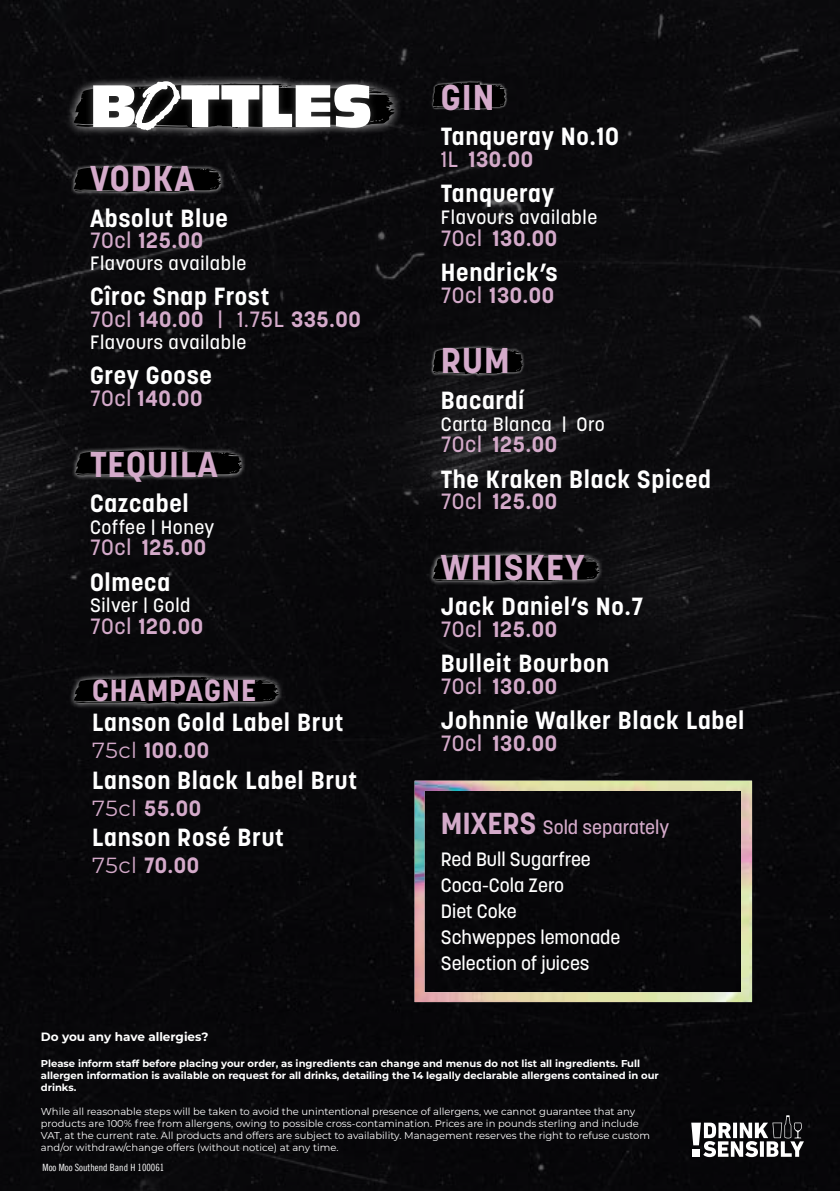
<style>
.page{position:relative;width:840px;height:1191px;background:#fff}
.page>*{position:absolute;margin:0;border:0;box-sizing:border-box;transform-origin:0 0}
.t1{font:62.6px "Antique Oli Com";letter-spacing:-.01em;color:#fff}
.t2{font:700 35.6px "Korolev";letter-spacing:.03em;color:#d4aaca}
.t3{font:700 30px "Korolev";letter-spacing:.03em;color:#d4aaca}
.t4{font:700 24.6px "Korolev";letter-spacing:.03em;color:#fff}
.t5{font:700 21.8px "Korolev";letter-spacing:.03em;color:#d4aaca}
.t6{font:500 19.2px/26px "Korolev";color:#fff}
.t7{font:500 19.2px "Korolev";letter-spacing:.03em;color:#fff}
.t8{font:700 12px "Montserrat";color:#fff}
.t9{font:10px/12px "Montserrat";color:#fff}
.t10{font:700 10px/12px "Montserrat";color:#fff}
.t11{font:10px "Trade Gothic LT Cond Eighteen";color:#fff}
.s1{font-family:"Cherry Blossoms";font-size:70.8px}
.s2{font-weight:500}
.s3{font-family:"Montserrat";font-weight:400}
.s4{font-weight:700;font-size:30px;color:#d4aaca}
.s5{color:#d4aaca}
</style>
<div class="page">
<div style="left:0;top:0;width:839px;height:1191px;background:#09090b"></div>
<div style="left:70px;top:162px;width:157px;height:34px;background:#fff;opacity:.81"></div>
<svg style="left:74px;top:165px;width:149px;height:27px"></svg>
<div style="left:71px;top:445px;width:177px;height:36px;background:#fff;opacity:.81"></div>
<svg style="left:75px;top:449px;width:169px;height:27px"></svg>
<div style="left:428px;top:550px;width:177px;height:36px;background:#fff;opacity:.81"></div>
<svg style="left:432px;top:555px;width:169px;height:27px"></svg>
<div style="left:430px;top:345px;width:96px;height:31px;background:#fff;opacity:.81"></div>
<svg style="left:432px;top:347px;width:92px;height:27px"></svg>
<div style="left:430px;top:80px;width:78px;height:30px;background:#fff;opacity:.81"></div>
<svg style="left:432px;top:82px;width:74px;height:27px"></svg>
<div style="left:68px;top:671px;width:218px;height:39px;background:#fff;opacity:.81"></div>
<svg style="left:74px;top:677px;width:208px;height:27px"></svg>
<img style="left:414px;top:780px;width:337px;height:222px">
<div style="left:64px;top:74px;width:341px;height:64px;background:#fff;opacity:.81"></div>
<svg style="left:74px;top:83px;width:325px;height:45px"></svg>
<div style="left:85px;top:74px;width:293px;height:64px;background:#fff;opacity:.24"></div>
<svg style="left:691px;top:1115px;width:112px;height:42px"></svg>
<h1 class="t1" style="left:90px;top:71px;width:283px">B<span class="s1">O</span>TTLES</h1>
<h2 class="t2" style="left:90px;top:156px;width:106px">VODKA</h2>
<h3 class="t4" style="left:90px;top:202px;width:139px">Absolut Blue</h3>
<h3 class="t5" style="left:90px;top:227px;width:114px"><span class="s2">70cl</span> 125.00</h3>
<h3 class="t7" style="left:90px;top:251px;width:158px">Flavours available</h3>
<h3 class="t4" style="left:90px;top:281px;width:181px">Cîroc Snap Frost</h3>
<h3 class="t5" style="left:90px;top:306px;width:272px"><span class="s2">70cl</span> 140.00 <span class="s2">| 1.75L</span> 335.00</h3>
<h3 class="t7" style="left:90px;top:330px;width:158px">Flavours available</h3>
<h3 class="t4" style="left:90px;top:360px;width:123px">Grey Goose</h3>
<h3 class="t5" style="left:90px;top:384px;width:114px"><span class="s2">70cl</span> 140.00</h3>
<h2 class="t2" style="left:90px;top:441px;width:129px">TEQUILA</h2>
<h3 class="t4" style="left:90px;top:488px;width:100px">Cazcabel</h3>
<h3 class="t7" style="left:90px;top:515px;width:126px">Coffee | Honey</h3>
<h3 class="t5" style="left:90px;top:534px;width:118px"><span class="s2">70cl</span> 125.00</h3>
<h3 class="t4" style="left:90px;top:566px;width:82px">Olmeca</h3>
<h3 class="t7" style="left:90px;top:593px;width:102px">Silver | Gold</h3>
<h3 class="t5" style="left:90px;top:612px;width:114px"><span class="s2">70cl</span> 120.00</h3>
<h3 class="t3" style="left:92px;top:671px;width:165px">CHAMPAGNE</h3>
<h3 class="t4" style="left:92px;top:707px;width:253px">Lanson Gold Label Brut</h3>
<h3 class="t5" style="left:92px;top:737px;width:118px"><span class="s3">75cl</span> 100.00</h3>
<h3 class="t4" style="left:92px;top:764px;width:266px">Lanson Black Label Brut</h3>
<h3 class="t5" style="left:92px;top:794px;width:110px"><span class="s3">75cl</span> 55.00</h3>
<h3 class="t4" style="left:92px;top:822px;width:193px">Lanson Rosé Brut</h3>
<h3 class="t5" style="left:92px;top:852px;width:108px"><span class="s3">75cl</span> 70.00</h3>
<h2 class="t2" style="left:440px;top:75px;width:55px">GIN</h2>
<h3 class="t4" style="left:440px;top:121px;width:180px">Tanqueray No.10</h3>
<h3 class="t5" style="left:440px;top:145px;width:94px"><span class="s2">1L</span> 130.00</h3>
<h3 class="t4" style="left:440px;top:178px;width:114px">Tanqueray</h3>
<h3 class="t7" style="left:440px;top:205px;width:158px">Flavours available</h3>
<h3 class="t5" style="left:440px;top:224px;width:118px"><span class="s2">70cl</span> 130.00</h3>
<h3 class="t4" style="left:440px;top:257px;width:118px">Hendrick’s</h3>
<h3 class="t5" style="left:440px;top:281px;width:115px"><span class="s2">70cl</span> 130.00</h3>
<h2 class="t2" style="left:440px;top:338px;width:70px">RUM</h2>
<h3 class="t4" style="left:440px;top:384px;width:85px">Bacardí</h3>
<h3 class="t7" style="left:440px;top:411px;width:165px">Carta Blanca | Oro</h3>
<h3 class="t5" style="left:440px;top:431px;width:118px"><span class="s2">70cl</span> 125.00</h3>
<h3 class="t4" style="left:440px;top:463px;width:271px">The Kraken Black Spiced</h3>
<h3 class="t5" style="left:440px;top:488px;width:118px"><span class="s2">70cl</span> 125.00</h3>
<h2 class="t2" style="left:440px;top:545px;width:145px">WHISKEY</h2>
<h3 class="t4" style="left:440px;top:591px;width:204px">Jack Daniel’s No.7</h3>
<h3 class="t5" style="left:440px;top:615px;width:118px"><span class="s2">70cl</span> 125.00</h3>
<h3 class="t4" style="left:440px;top:648px;width:170px">Bulleit Bourbon</h3>
<h3 class="t5" style="left:440px;top:672px;width:118px"><span class="s2">70cl</span> 130.00</h3>
<h3 class="t4" style="left:440px;top:705px;width:305px">Johnnie Walker Black Label</h3>
<h3 class="t5" style="left:440px;top:729px;width:118px"><span class="s2">70cl</span> 130.00</h3>
<h3 class="t6" style="left:440px;top:810px;width:230px;line-height:32.4px"><span class="s4">MIXERS</span> <span class="s5">Sold separately<br></span>Red Bull Sugarfree</h3>
<h3 class="t6" style="left:440px;top:872px;width:181px">Coca-Cola Zero<br>Diet Coke<br>Schweppes lemonade<br>Selection of juices</h3>
<p class="t8" style="left:41px;top:1028px;width:169px">Do you any have allergies?</p>
<p class="t10" style="left:41px;top:1057px;width:619px">Please inform staff before placing your order, as ingredients can change and menus do not list all ingredients. Full allergen information is available on request for all drinks, detailing the 14 legally declarable allergens contained in our drinks.</p>
<p class="t9" style="left:41px;top:1105px;width:610px">While all reasonable steps will be taken to avoid the unintentional presence of allergens, we cannot guarantee that any products are 100% free from allergens, owing to possible cross-contamination. Prices are in pounds sterling and include VAT, at the current rate. All products and offers are subject to availability. Management reserves the right to refuse custom and/or withdraw/change offers (without notice) at any time.</p>
<p class="t11" style="left:43px;top:1161px;width:123px">Moo Moo Southend Band H 100061</p>
</div>
